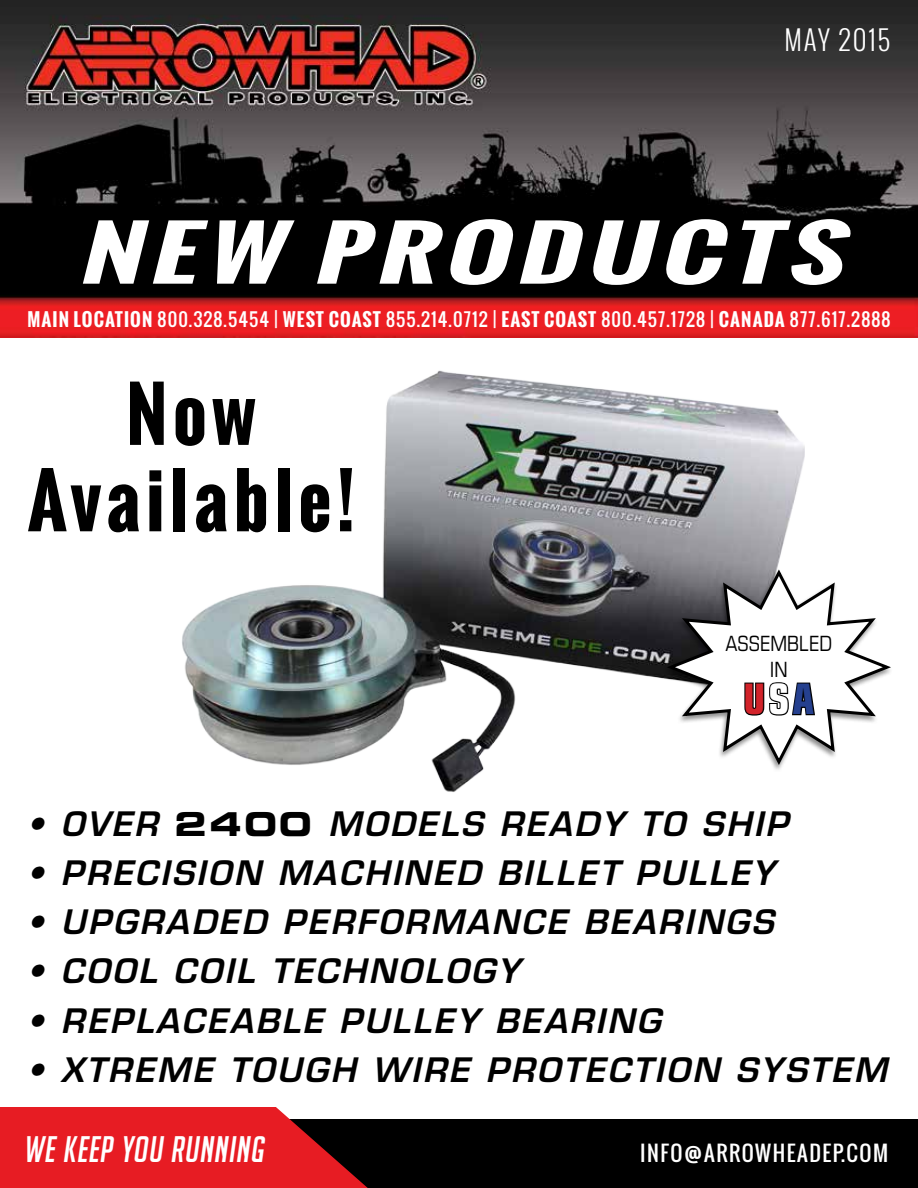
<style>
.page{position:relative;width:918px;height:1188px;background:#fff}
.page>*{position:absolute;margin:0;border:0;box-sizing:border-box;transform-origin:0 0}
.t1{font:700 72px/86.4px "Oswald";letter-spacing:.075em;color:#000;text-align:center}
.t2{font:italic 700 72px "Oswald";color:#fff;scale:1.5 1}
.t3{font:700 condensed 42px "Eurostile LT Std";color:#d2232a}
.t4{font:italic 36px "Big Noodle Titling";color:#fff}
.t5{font:italic 600 32.85px "Eurostile LT Std";letter-spacing:.075em;color:#000}
.t6{font:300 27px "Oswald";letter-spacing:.075em;color:#fff}
.t7{font:21px "Oswald";letter-spacing:.075em;color:#fff}
.t8{font:condensed 21px/25.2px "Eurostile LT Std";color:#000;text-align:center}
.t9{font:18px "Oswald";letter-spacing:.06em;color:#fff}
.s1{font-weight:700}
.s2{color:#fff}
.s3{color:#25408f}
.s4{font-family:"Eurostile LT Std Bold Ex 2";font-weight:400;font-style:normal}
</style>
<div class="page">
<img style="left:0;top:0;width:918px;height:338px">
<img style="left:182px;top:370px;width:623px;height:422px">
<div style="left:662px;top:569px;width:231px;height:203px;background:#fff"></div>
<svg style="left:663px;top:569px;width:228px;height:199px"></svg>
<svg style="left:671px;top:573px;width:216px;height:189px"></svg>
<div style="left:148px;top:1120px;width:770px;height:68px;background:#000"></div>
<svg style="left:0;top:1107px;width:368px;height:81px;background:#d22127"></svg>
<p class="t6" style="left:784px;top:21px;width:107px">MAY 2015</p>
<h1 class="t2" style="left:77px;top:199px;width:528px">NEW PRODUCTS</h1>
<p class="t9" style="left:28px;top:305px;width:864px"><span class="s1">MAIN LOCATION</span> 800.328.5454 | <span class="s1">WEST COAST</span> 855.214.0712 | <span class="s1">EAST COAST</span> 800.457.1728 | <span class="s1">CANADA</span> 877.617.2888</p>
<h1 class="t1" style="left:27px;top:371px;width:329px">Now<br>Available!</h1>
<p class="t8" style="left:725px;top:631px;width:108px">ASSEMBLED<br>IN</p>
<p class="t3" style="left:743px;top:674px;width:72px">U<span class="s2">S</span><span class="s3">A</span></p>
<p class="t5" style="left:27px;top:803px;width:762px">• OVER <span class="s4">2400</span> MODELS READY TO SHIP</p>
<p class="t5" style="left:27px;top:852px;width:749px">• PRECISION MACHINED BILLET PULLEY</p>
<p class="t5" style="left:27px;top:902px;width:748px">• UPGRADED PERFORMANCE BEARINGS</p>
<p class="t5" style="left:27px;top:951px;width:494px">• COOL COIL TECHNOLOGY</p>
<p class="t5" style="left:27px;top:1000px;width:635px">• REPLACEABLE PULLEY BEARING</p>
<p class="t5" style="left:27px;top:1049px;width:861px">• XTREME TOUGH WIRE PROTECTION SYSTEM</p>
<p class="t4" style="left:24px;top:1130px;width:245px">WE KEEP YOU RUNNING</p>
<p class="t7" style="left:640px;top:1137px;width:250px">INFO@ARROWHEADEP.COM</p>
</div>
